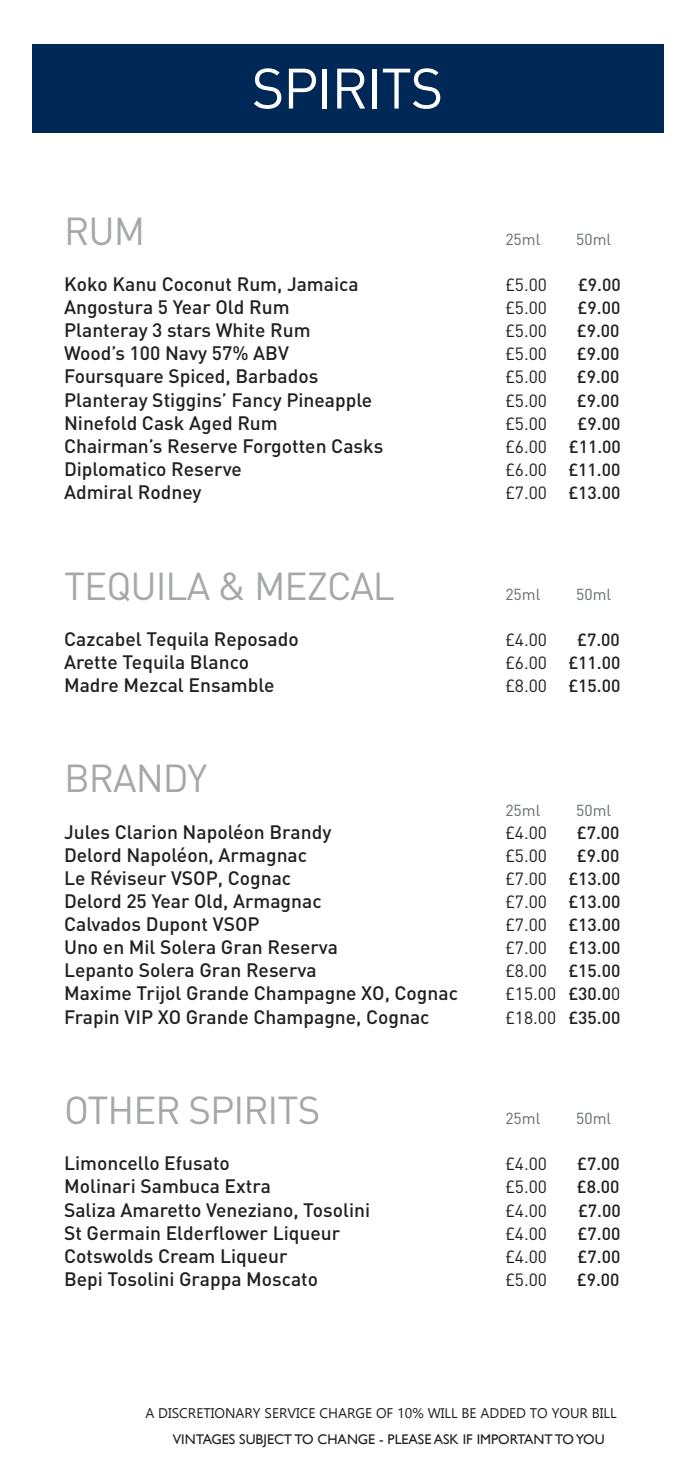
<style>
.page{position:relative;width:695px;height:1474px;background:#fff}
.page>*{position:absolute;margin:0;border:0;box-sizing:border-box;transform-origin:0 0}
.t1{font:56px "DINOT";letter-spacing:-.025em;color:#fff}
.t2{font:38.5px "DINOT";letter-spacing:-.025em;color:#a6a7aa}
.t3{font:500 19.25px "DINOT";color:#231f20}
.t4{font:500 17.5px "DINOT";color:#231f20}
.t5{font:17.5px "DINOT";color:#231f20}
.t6{font:15.75px "DINOT";color:#63696c}
.t7{font:14px "Ebrima";color:#231f20}
.t8{font:14px "Gill Sans";color:#231f20}
.s1{font-weight:400}
.s2{font-weight:500}
</style>
<div class="page">
<div style="left:32px;top:45px;width:631px;height:88px;background:#002856"></div>
<p class="t2" style="left:64px;top:207px;width:83px">RUM</p>
<p class="t1" style="left:251px;top:53px;width:193px">SPIRITS</p>
<p class="t6" style="left:505px;top:229px;width:36px">25ml</p>
<p class="t6" style="left:576px;top:229px;width:36px">50ml</p>
<p class="t3" style="left:64px;top:272px;width:296px">Koko Kanu Coconut Rum, Jamaica</p>
<p class="t5" style="left:505px;top:274px;width:43px">£5.00</p>
<p class="t4" style="left:578px;top:273px;width:44px">£9.00</p>
<p class="t3" style="left:64px;top:295px;width:227px">Angostura 5 Year Old Rum</p>
<p class="t5" style="left:505px;top:297px;width:43px">£5.00</p>
<p class="t4" style="left:577px;top:296px;width:44px">£9.00</p>
<p class="t3" style="left:64px;top:318px;width:248px">Planteray 3 stars White Rum</p>
<p class="t5" style="left:505px;top:320px;width:43px">£5.00</p>
<p class="t4" style="left:576px;top:320px;width:44px">£9.00</p>
<p class="t3" style="left:64px;top:341px;width:226px">Wood’s 100 Navy 57% ABV</p>
<p class="t5" style="left:505px;top:343px;width:43px">£5.00</p>
<p class="t4" style="left:576px;top:343px;width:44px">£9.00</p>
<p class="t3" style="left:64px;top:364px;width:256px">Foursquare Spiced, Barbados</p>
<p class="t5" style="left:505px;top:366px;width:43px">£5.00</p>
<p class="t4" style="left:576px;top:366px;width:44px">£9.00</p>
<p class="t3" style="left:64px;top:387px;width:310px">Planteray Stiggins’ Fancy Pineapple</p>
<p class="t5" style="left:505px;top:389px;width:43px">£5.00</p>
<p class="t4" style="left:576px;top:389px;width:44px">£9.00</p>
<p class="t3" style="left:64px;top:410px;width:215px">Ninefold Cask Aged Rum</p>
<p class="t5" style="left:505px;top:412px;width:43px">£5.00</p>
<p class="t4" style="left:577px;top:412px;width:44px">£9.00</p>
<p class="t3" style="left:64px;top:433px;width:321px">Chairman’s Reserve Forgotten Casks</p>
<p class="t4" style="left:505px;top:435px;width:117px"><span class="s1">£6.00</span> £11.00</p>
<p class="t3" style="left:64px;top:456px;width:179px">Diplomatico Reserve</p>
<p class="t4" style="left:505px;top:458px;width:117px"><span class="s1">£6.00</span> £11.00</p>
<p class="t3" style="left:64px;top:480px;width:139px">Admiral Rodney</p>
<p class="t4" style="left:505px;top:481px;width:117px"><span class="s1">£7.00</span> £13.00</p>
<p class="t2" style="left:64px;top:561px;width:332px">TEQUILA &amp; MEZCAL</p>
<p class="t6" style="left:505px;top:584px;width:36px">25ml</p>
<p class="t6" style="left:576px;top:584px;width:36px">50ml</p>
<p class="t3" style="left:64px;top:626px;width:236px">Cazcabel Tequila Reposado</p>
<p class="t5" style="left:505px;top:628px;width:43px">£4.00</p>
<p class="t4" style="left:577px;top:628px;width:44px">£7.00</p>
<p class="t3" style="left:64px;top:649px;width:186px">Arette Tequila Blanco</p>
<p class="t4" style="left:505px;top:651px;width:117px"><span class="s1">£6.00</span> £11.00</p>
<p class="t3" style="left:64px;top:672px;width:212px">Madre Mezcal Ensamble</p>
<p class="t4" style="left:505px;top:674px;width:117px"><span class="s1">£8.00</span> £15.00</p>
<p class="t2" style="left:64px;top:754px;width:145px">BRANDY</p>
<p class="t6" style="left:505px;top:800px;width:36px">25ml</p>
<p class="t6" style="left:576px;top:800px;width:36px">50ml</p>
<p class="t3" style="left:64px;top:819px;width:269px">Jules Clarion Napoléon Brandy</p>
<p class="t5" style="left:505px;top:821px;width:43px">£4.00</p>
<p class="t4" style="left:576px;top:821px;width:44px">£7.00</p>
<p class="t3" style="left:64px;top:842px;width:244px">Delord Napoléon, Armagnac</p>
<p class="t5" style="left:505px;top:844px;width:43px">£5.00</p>
<p class="t4" style="left:576px;top:844px;width:44px">£9.00</p>
<p class="t3" style="left:64px;top:865px;width:229px">Le Réviseur VSOP, Cognac</p>
<p class="t4" style="left:505px;top:867px;width:117px"><span class="s1">£7.00</span> £13.00</p>
<p class="t3" style="left:64px;top:888px;width:259px">Delord 25 Year Old, Armagnac</p>
<p class="t4" style="left:505px;top:890px;width:117px"><span class="s1">£7.00</span> £13.00</p>
<p class="t3" style="left:64px;top:911px;width:197px">Calvados Dupont VSOP</p>
<p class="t4" style="left:505px;top:913px;width:117px"><span class="s1">£7.00</span> £13.00</p>
<p class="t3" style="left:64px;top:935px;width:275px">Uno en Mil Solera Gran Reserva</p>
<p class="t4" style="left:505px;top:936px;width:117px"><span class="s1">£7.00</span> £13.00</p>
<p class="t3" style="left:64px;top:958px;width:254px">Lepanto Solera Gran Reserva</p>
<p class="t4" style="left:505px;top:959px;width:117px"><span class="s1">£8.00</span> £15.00</p>
<p class="t3" style="left:64px;top:981px;width:395px">Maxime Trijol Grande Champagne XO, Cognac</p>
<p class="t5" style="left:505px;top:983px;width:116px">£15.00 <span class="s2">£30.0</span>0</p>
<p class="t3" style="left:64px;top:1004px;width:367px">Frapin VIP XO Grande Champagne, Cognac</p>
<p class="t5" style="left:505px;top:1006px;width:117px">£18.00 <span class="s2">£35.00</span></p>
<p class="t2" style="left:64px;top:1086px;width:258px">OTHER SPIRITS</p>
<p class="t6" style="left:505px;top:1108px;width:36px">25ml</p>
<p class="t6" style="left:576px;top:1108px;width:36px">50ml</p>
<p class="t3" style="left:64px;top:1150px;width:167px">Limoncello Efusato</p>
<p class="t5" style="left:505px;top:1153px;width:43px">£4.00</p>
<p class="t4" style="left:577px;top:1152px;width:44px">£7.00</p>
<p class="t3" style="left:64px;top:1174px;width:208px">Molinari Sambuca Extra</p>
<p class="t5" style="left:505px;top:1176px;width:43px">£5.00</p>
<p class="t4" style="left:576px;top:1175px;width:44px">£8.00</p>
<p class="t3" style="left:64px;top:1197px;width:307px">Saliza Amaretto Veneziano, Tosolini</p>
<p class="t5" style="left:505px;top:1199px;width:43px">£4.00</p>
<p class="t4" style="left:578px;top:1198px;width:44px">£7.00</p>
<p class="t3" style="left:64px;top:1220px;width:277px">St Germain Elderflower Liqueur</p>
<p class="t5" style="left:505px;top:1222px;width:43px">£4.00</p>
<p class="t4" style="left:577px;top:1222px;width:44px">£7.00</p>
<p class="t3" style="left:64px;top:1243px;width:225px">Cotswolds Cream Liqueur</p>
<p class="t5" style="left:505px;top:1245px;width:43px">£4.00</p>
<p class="t4" style="left:577px;top:1245px;width:44px">£7.00</p>
<p class="t3" style="left:64px;top:1266px;width:255px">Bepi Tosolini Grappa Moscato</p>
<p class="t5" style="left:505px;top:1268px;width:43px">£5.00</p>
<p class="t4" style="left:576px;top:1268px;width:44px">£9.00</p>
<p class="t7" style="left:145px;top:1402px;width:473px">A DISCRETIONARY SERVICE CHARGE OF 10% WILL BE ADDED TO YOUR BILL</p>
<p class="t8" style="left:173px;top:1430px;width:433px">VINTAGES SUBJECT TO CHANGE - PLEASE ASK IF IMPORTANT TO YOU</p>
</div>
